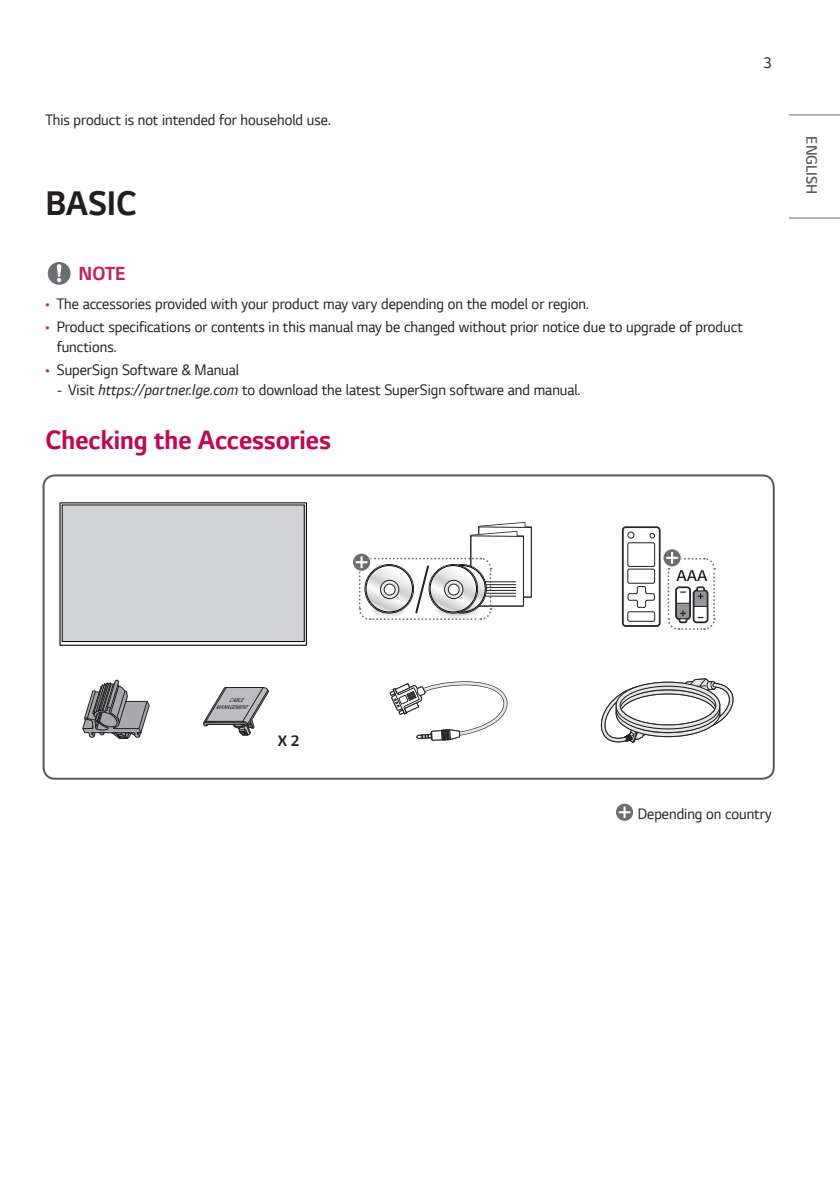
<style>
.page{position:relative;width:840px;height:1191px;background:#fff}
.page>*{position:absolute;margin:0;border:0;box-sizing:border-box;transform-origin:0 0}
.Title1{font:700 36px "LG Smart";color:#231f20;scale:.95 1}
.Title2{font:700 28px "LG Smart";color:#c30552;scale:.95 1}
.Warning{font:700 20px "LG Smart";color:#c8205d;scale:.95 1}
.Body{font:16px/20px "LG Smart";color:#231f20;scale:.95 1}
.Empy{font:16px "LG Smart";color:#231f20;scale:.95 1}
.t1{font:300 16px "LG Smart";color:#57585a;scale:.95 1}
.t2{font:700 16px "LG Smart";color:#231f20;scale:.95 1}
.Page_Number_Right{font:16px "LG Smart";color:#231f20;scale:.95 1}
.t3{font:italic 600 5.8px/7.2px "LG Smart UI";color:#231f20;scale:.79 1}
.s1{color:#c8205d}
.s2{font-style:italic}
</style>
<div class="page">
<hr style="left:788px;top:217px;width:51px;height:1px;background:#6c6d70">
<hr style="left:788px;top:114px;width:51px;height:1px;background:#6c6d70">
<svg style="left:48px;top:262px;width:22px;height:23px"></svg>
<svg style="left:59px;top:502px;width:248px;height:144px;background:#c9cacb"></svg>
<div style="left:352px;top:552px;width:19px;height:20px;border:1px solid #fff;border-radius:50%"></div>
<svg style="left:355px;top:522px;width:176px;height:98px"></svg>
<svg style="left:621px;top:526px;width:94px;height:104px"></svg>
<svg style="left:82px;top:680px;width:68px;height:59px"></svg>
<svg style="left:203px;top:687px;width:66px;height:49px"></svg>
<svg style="left:389px;top:681px;width:119px;height:59px"></svg>
<svg style="left:600px;top:678px;width:134px;height:65px"></svg>
<div style="left:43px;top:474px;width:731px;height:305px;border:2px solid #57585a;border-radius:11px"></div>
<svg style="left:615px;top:803px;width:18px;height:18px"></svg>
<div style="left:614px;top:802px;width:19px;height:20px;border:1px solid #fff;border-radius:50%"></div>
<svg style="left:618px;top:806px;width:12px;height:12px"></svg>
<p class="Body" style="left:45px;top:109px;width:302px">This product is not intended for household use.</p>
<p class="Page_Number_Right" style="left:762px;top:52px;width:11px">3</p>
<p class="Title1" style="left:45px;top:179px;width:98px">BASIC</p>
<p class="Warning" style="left:79px;top:260px;width:51px">NOTE</p>
<p class="Body" style="left:45px;top:293px;width:573px"><span class="s1">•</span> The accessories provided with your product may vary depending on the model or region.</p>
<p class="Body" style="left:57px;top:316px;width:723px;text-indent:-11px"><span class="s1">•</span> Product specifications or contents in this manual may be changed without prior notice due to upgrade of product functions.</p>
<p class="Body" style="left:45px;top:359px;width:205px"><span class="s1">•</span> SuperSign Software &amp; Manual</p>
<p class="Body" style="left:57px;top:379px;width:552px">- Visit <span class="s2">https://partner.lge.com</span> to download the latest SuperSign software and manual.</p>
<p class="Title2" style="left:45px;top:421px;width:302px">Checking the Accessories</p>
<p class="t1" style="left:822px;top:136px;width:62px;rotate:90deg">ENGLISH</p>
<p class="t3" style="left:215px;top:696px;width:47px;text-indent:13px">CABLE<br>MANAGEMENT</p>
<p class="t3" style="left:201px;top:703px;width:47px">MANAGEMENT</p>
<p class="t2" style="left:278px;top:730px;width:24px">X 2</p>
<p class="Empy" style="left:637px;top:803px;width:142px">Depending on country</p>
</div>
